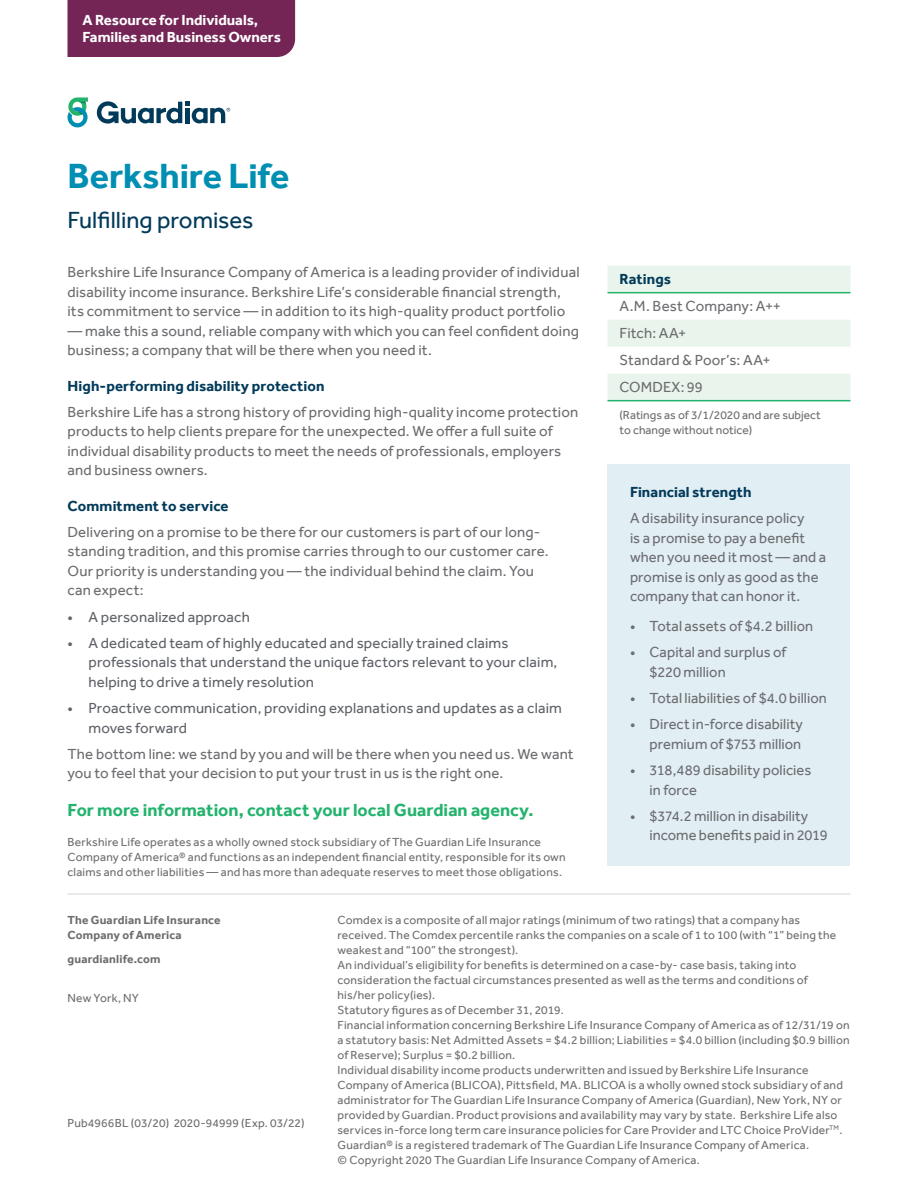
<style>
.page{position:relative;width:918px;height:1188px;background:#fff}
.page>*{position:absolute;margin:0;border:0;box-sizing:border-box;transform-origin:0 0}
.Header_2{font:700 36px "Effra";color:#008fb2}
.Subhead_1{font:24px "Effra";color:#023b5a}
.Subhead_1-2{font:700 18px "Effra";color:#23b36d}
.Body{font:15px/19.5px "Effra";letter-spacing:.01em;color:#6c6d70}
.t1{font:15px/19.5px "Effra";letter-spacing:.01em;color:#5f6369}
.Subhead_2{font:700 15px "Effra";letter-spacing:.005em;color:#023b5a}
.ID_-_flag{font:700 15px/16.5px "Effra";color:#fff}
.Body-2{font:700 15px "Effra";letter-spacing:.01em;color:#023b5a}
.Disclaimers_with_sup{font:12px/15px "Effra";letter-spacing:.02em;color:#6c6d70}
.t2{font:700 12px/15px "Effra";letter-spacing:.015em;color:#6c6d70}
.Disclaimers_with_sup-2{font:12px/15px "Effra";color:#6c6d70}
</style>
<div class="page">
<svg style="left:68px;top:97px;width:20px;height:30px"></svg>
<svg style="left:97px;top:101px;width:133px;height:23px"></svg>
<div style="left:68px;top:0;width:227px;height:57px;background:#742555"></div>
<div style="left:608px;top:464px;width:242px;height:402px;background:#e1eef4"></div>
<hr style="left:68px;top:893px;width:782px;height:2px;background:#e2e4e2">
<svg style="left:608px;top:266px;width:242px;height:134px"></svg>
<hr style="left:608px;top:292px;width:242px;height:1px;background:#23b36d">
<hr style="left:608px;top:400px;width:242px;height:1px;background:#23b36d">
<p class="ID_-_flag" style="left:82px;top:12px;width:200px">A Resource for Individuals,<br>Families and Business Owners</p>
<p class="Header_2" style="left:68px;top:154px;width:223px">Berkshire Life</p>
<p class="Subhead_1" style="left:68px;top:206px;width:188px">Fulfilling promises</p>
<p class="Body" style="left:68px;top:263px;width:514px">Berkshire Life Insurance Company of America is a leading provider of individual disability income insurance. Berkshire Life’s considerable financial strength, its commitment to service — in addition to its high-quality product portfolio</p>
<p class="Body" style="left:68px;top:321px;width:513px">— make this a sound, reliable company with which you can feel confident doing business; a company that will be there when you need it.</p>
<p class="Subhead_2" style="left:68px;top:377px;width:259px">High-performing disability protection</p>
<p class="Body" style="left:68px;top:402px;width:512px">Berkshire Life has a strong history of providing high-quality income protection products to help clients prepare for the unexpected. We offer a full suite of individual disability products to meet the needs of professionals, employers and business owners.</p>
<p class="Subhead_2" style="left:68px;top:497px;width:163px">Commitment to service</p>
<p class="Body" style="left:68px;top:522px;width:483px">Delivering on a promise to be there for our customers is part of our long&shy;standing tradition, and this promise carries through to our customer care.<br>Our priority is understanding you — the individual behind the claim. You can expect:</p>
<p class="t1" style="left:68px;top:607px;width:184px">• A personalized approach</p>
<p class="t1" style="left:88px;top:633px;width:470px;text-indent:-21px">• A dedicated team of highly educated and specially trained claims professionals that understand the unique factors relevant to your claim, helping to drive a timely resolution</p>
<p class="t1" style="left:88px;top:698px;width:475px;text-indent:-21px">• Proactive communication, providing explanations and updates as a claim moves forward</p>
<p class="Body" style="left:68px;top:744px;width:508px">The bottom line: we stand by you and will be there when you need us. We want you to feel that your decision to put your trust in us is the right one.</p>
<p class="Subhead_1-2" style="left:68px;top:799px;width:467px">For more information, contact your local Guardian agency.</p>
<p class="Disclaimers_with_sup" style="left:68px;top:834px;width:500px">Berkshire Life operates as a wholly owned stock subsidiary of The Guardian Life Insurance<br>Company of America® and functions as an independent financial entity, responsible for its own claims and other liabilities — and has more than adequate reserves to meet those obligations.</p>
<p class="Body-2" style="left:620px;top:270px;width:53px">Ratings</p>
<p class="Body" style="left:620px;top:296px;width:163px">A.M. Best Company: A++</p>
<p class="Body" style="left:620px;top:323px;width:69px">Fitch: AA+</p>
<p class="Body" style="left:620px;top:350px;width:153px">Standard &amp; Poor’s: AA+</p>
<p class="Body" style="left:620px;top:377px;width:85px">COMDEX: 99</p>
<p class="Disclaimers_with_sup-2" style="left:620px;top:408px;width:203px">(Ratings as of 3/1/2020 and are subject to change without notice)</p>
<p class="Subhead_2" style="left:630px;top:483px;width:123px">Financial strength</p>
<p class="Body" style="left:630px;top:508px;width:198px">A disability insurance policy<br>is a promise to pay a benefit when you need it most — and a promise is only as good as the company that can honor it.</p>
<p class="Body" style="left:630px;top:616px;width:185px">• Total assets of $4.2 billion</p>
<p class="Body" style="left:650px;top:642px;width:138px;text-indent:-20px">• Capital and surplus of $220 million</p>
<p class="Body" style="left:630px;top:688px;width:198px">• Total liabilities of $4.0 billion</p>
<p class="Body" style="left:630px;top:714px;width:174px;text-align:right">• Direct in-force disability premium of $753 million</p>
<p class="Body" style="left:650px;top:760px;width:163px;text-indent:-20px">• 318,489 disability policies in force</p>
<p class="Body" style="left:650px;top:806px;width:180px;text-indent:-20px">• $374.2 million in disability income benefits paid in 2019</p>
<p class="t2" style="left:68px;top:912px;width:155px">The Guardian Life Insurance<br>Company of America</p>
<p class="t2" style="left:68px;top:951px;width:94px">guardianlife.com</p>
<p class="Disclaimers_with_sup" style="left:68px;top:990px;width:73px">New York, NY</p>
<p class="Disclaimers_with_sup" style="left:68px;top:1116px;width:239px">Pub4966BL (03/20) 2020-94999 (Exp. 03/22)</p>
<p class="Disclaimers_with_sup" style="left:338px;top:912px;width:500px">Comdex is a composite of all major ratings (minimum of two ratings) that a company has received. The Comdex percentile ranks the companies on a scale of 1 to 100 (with “1” being the weakest and “100” the strongest).</p>
<p class="Disclaimers_with_sup" style="left:338px;top:957px;width:472px">An individual’s eligibility for benefits is determined on a case-by- case basis, taking into consideration the factual circumstances presented as well as the terms and conditions of his/her policy(ies).</p>
<p class="Disclaimers_with_sup" style="left:338px;top:1002px;width:228px">Statutory figures as of December 31, 2019.</p>
<p class="Disclaimers_with_sup" style="left:338px;top:1017px;width:514px;text-align:justify">Financial information concerning Berkshire Life Insurance Company of America as of 12/31/19 on a statutory basis: Net Admitted Assets = $4.2 billion; Liabilities = $4.0 billion (including $0.9 billion of Reserve); Surplus = $0.2 billion.</p>
<p class="Disclaimers_with_sup" style="left:338px;top:1062px;width:507px">Individual disability income products underwritten and issued by Berkshire Life Insurance Company of America (BLICOA), Pittsfield, MA. BLICOA is a wholly owned stock subsidiary of and administrator for The Guardian Life Insurance Company of America (Guardian), New York, NY or provided by Guardian. Product provisions and availability may vary by state. Berkshire Life also services in-force long term care insurance policies for Care Provider and LTC Choice ProVider<sup>TM</sup>.</p>
<p class="Disclaimers_with_sup" style="left:338px;top:1137px;width:473px">Guardian® is a registered trademark of The Guardian Life Insurance Company of America.</p>
<p class="Disclaimers_with_sup" style="left:338px;top:1152px;width:364px">© Copyright 2020 The Guardian Life Insurance Company of America.</p>
</div>
